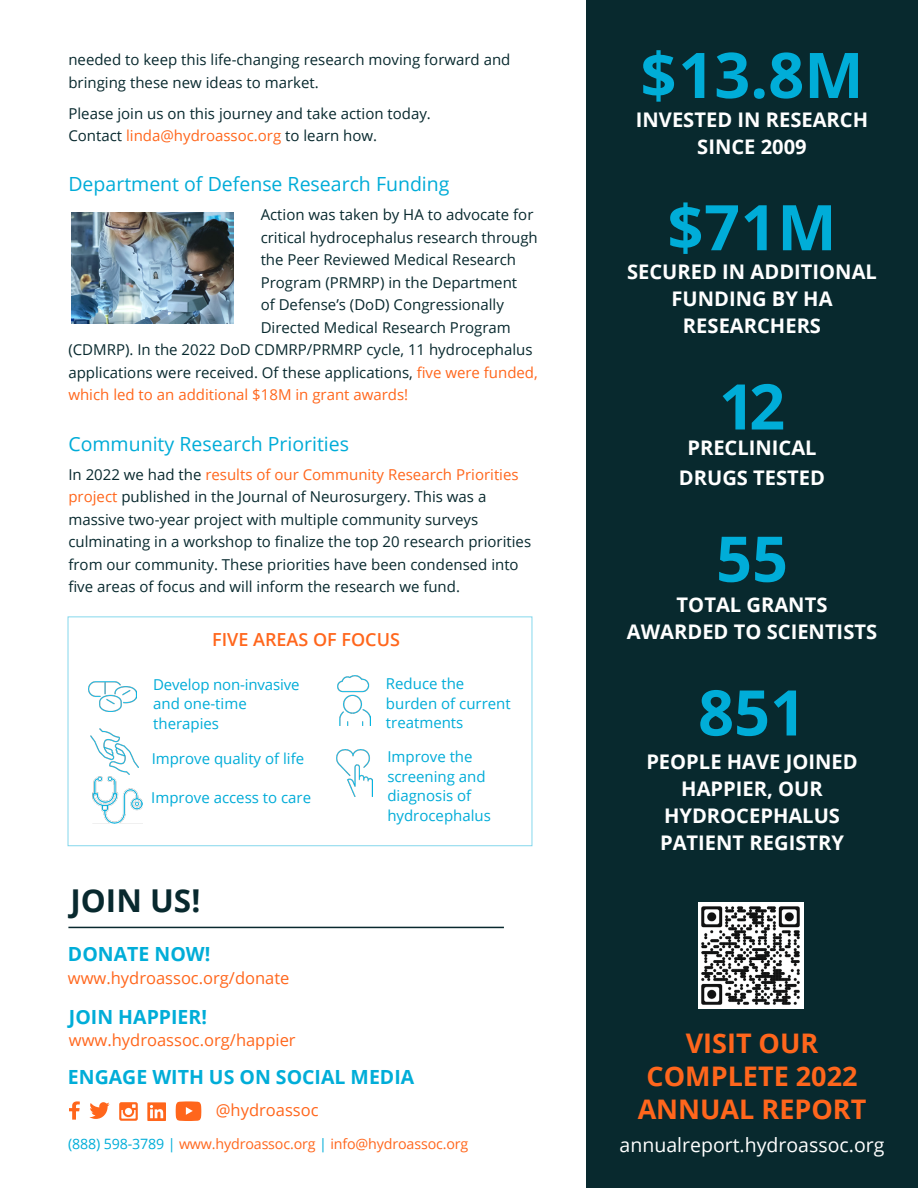
<style>
.page{position:relative;width:918px;height:1188px;background:#fff}
.page>*{position:absolute;margin:0;border:0;box-sizing:border-box;transform-origin:0 0}
.t1{font:700 63px "Open Sans";color:#00add8}
._2017_Body{font:700 31.5px "Open Sans";color:#08292e}
._2017_Body-2{font:700 27px/33px "Open Sans";color:#ff661c;text-align:center}
.t2{font:700 20.1px/27px "Open Sans";color:#fff;text-align:center}
._2018_subhead{font:19.5px "Open Sans";color:#00acd8}
._2017_Body-3{font:700 19.5px "Open Sans";color:#00add8}
._2017_Body-4{font:19.5px "Open Sans";color:#fff}
._2018_subhead-2{font:600 18px "Open Sans";color:#ff661c}
._2017_Body-5{font:16.5px "Open Sans";color:#ff661c}
._2018_Body{font:15px/22.5px "Open Sans";color:#08292e}
._2018_subhead-3{font:15px/19.5px "Open Sans";color:#00acd8}
._2018_Body-2{font:15px "Open Sans";color:#ff661c}
.t3{font:14.25px "Open Sans";letter-spacing:-.01em;color:#ff661c}
.s1{color:#ff661c}
.s2{color:#00add8}
</style>
<div class="page">
<div style="left:586px;top:0;width:332px;height:1188px;background:#08292e"></div>
<hr style="left:68px;top:927px;width:436px;height:1px;background:#08292e">
<svg style="left:89px;top:1102px;width:21px;height:17px"></svg>
<svg style="left:119px;top:1102px;width:19px;height:19px"></svg>
<svg style="left:69px;top:1101px;width:11px;height:19px"></svg>
<svg style="left:147px;top:1102px;width:19px;height:19px"></svg>
<svg style="left:176px;top:1101px;width:25px;height:20px"></svg>
<img style="left:699px;top:902px;width:105px;height:106px">
<img style="left:72px;top:213px;width:162px;height:111px">
<img style="left:88px;top:681px;width:49px;height:31px">
<img style="left:338px;top:675px;width:32px;height:51px">
<img style="left:90px;top:729px;width:49px;height:45px">
<img style="left:336px;top:750px;width:37px;height:47px">
<img style="left:92px;top:777px;width:51px;height:46px">
<p class="_2018_Body" style="left:68px;top:48px;width:444px">needed to keep this life-changing research moving forward and bringing these new ideas to market.</p>
<p class="_2018_Body" style="left:68px;top:101px;width:364px">Please join us on this journey and take action today.<br>Contact <span class="s1">linda@hydroassoc.org</span> to learn how.</p>
<p class="_2018_subhead" style="left:68px;top:171px;width:383px">Department of Defense Research Funding</p>
<p class="_2018_Body" style="left:261px;top:203px;width:274px">Action was taken by HA to advocate for</p>
<p class="_2018_Body" style="left:261px;top:226px;width:279px">critical hydrocephalus research through</p>
<p class="_2018_Body" style="left:261px;top:248px;width:257px">the Peer Reviewed Medical Research</p>
<p class="_2018_Body" style="left:261px;top:271px;width:258px">Program (PRMRP) in the Department</p>
<p class="_2018_Body" style="left:261px;top:293px;width:245px">of Defense’s (DoD) Congressionally</p>
<p class="_2018_Body" style="left:261px;top:316px;width:252px">Directed Medical Research Program</p>
<p class="_2018_Body" style="left:68px;top:338px;width:466px">(CDMRP). In the 2022 DoD CDMRP/PRMRP cycle, 11 hydrocephalus</p>
<p class="_2018_Body" style="left:68px;top:361px;width:471px">applications were received. Of these applications, <span class="s1">five were funded,</span></p>
<p class="_2018_Body-2" style="left:68px;top:385px;width:341px">which led to an additional $18M in grant awards!</p>
<p class="_2018_subhead" style="left:68px;top:430px;width:282px">Community Research Priorities</p>
<p class="_2018_Body" style="left:68px;top:463px;width:464px">In 2022 we had the <span class="s1">results of our Community Research Priorities project</span> published in the Journal of Neurosurgery. This was a massive two-year project with multiple community surveys culminating in a workshop to finalize the top 20 research priorities from our community. These priorities have been condensed into five areas of focus and will inform the research we fund.</p>
<p class="_2018_subhead-2" style="left:212px;top:627px;width:189px">FIVE AREAS OF FOCUS</p>
<p class="_2018_subhead-3" style="left:153px;top:674px;width:148px">Develop non-invasive and one-time therapies</p>
<p class="_2018_subhead-3" style="left:386px;top:674px;width:126px">Reduce the burden of current treatments</p>
<p class="_2018_subhead-3" style="left:152px;top:748px;width:154px">Improve quality of life</p>
<p class="_2018_subhead-3" style="left:387px;top:747px;width:105px">Improve the screening and diagnosis of hydrocephalus</p>
<p class="_2018_subhead-3" style="left:151px;top:787px;width:161px">Improve access to care</p>
<p class="_2017_Body" style="left:70px;top:878px;width:131px">JOIN US!</p>
<p class="_2017_Body-3" style="left:68px;top:941px;width:144px">DONATE NOW!</p>
<p class="_2017_Body-5" style="left:68px;top:967px;width:223px">www.hydroassoc.org/donate</p>
<p class="_2017_Body-3" style="left:69px;top:1003px;width:140px">JOIN HAPPIER!</p>
<p class="_2017_Body-5" style="left:69px;top:1029px;width:228px">www.hydroassoc.org/happier</p>
<p class="_2017_Body-3" style="left:68px;top:1064px;width:348px">ENGAGE WITH US ON SOCIAL MEDIA</p>
<p class="_2017_Body-5" style="left:216px;top:1098px;width:104px">@hydroassoc</p>
<p class="t3" style="left:68px;top:1134px;width:402px"><span class="s2">(888) 598-3789 |</span> www.hydroassoc.org <span class="s2">|</span> info@hydroassoc.org</p>
<p class="t1" style="left:640px;top:31px;width:225px">$13.8M</p>
<p class="t2" style="left:697px;top:132px;width:111px">SINCE 2009</p>
<p class="t2" style="left:636px;top:105px;width:234px">INVESTED IN RESEARCH</p>
<p class="t1" style="left:667px;top:183px;width:171px">$71M</p>
<p class="t2" style="left:671px;top:284px;width:163px">FUNDING BY HA<br>RESEARCHERS</p>
<p class="t2" style="left:627px;top:257px;width:251px">SECURED IN ADDITIONAL</p>
<p class="t1" style="left:719px;top:362px;width:68px">12</p>
<p class="t2" style="left:679px;top:432px;width:148px;line-height:30px">PRECLINICAL<br>DRUGS TESTED</p>
<p class="t1" style="left:716px;top:514px;width:73px">55</p>
<p class="t2" style="left:627px;top:590px;width:252px">TOTAL GRANTS<br>AWARDED TO SCIENTISTS</p>
<p class="t1" style="left:698px;top:668px;width:109px">851</p>
<p class="t2" style="left:646px;top:747px;width:213px">PEOPLE HAVE JOINED<br>HAPPIER, OUR<br>HYDROCEPHALUS<br>PATIENT REGISTRY</p>
<p class="_2017_Body-2" style="left:638px;top:1026px;width:230px">VISIT OUR<br>COMPLETE 2022<br>ANNUAL REPORT</p>
<p class="_2017_Body-4" style="left:620px;top:1132px;width:266px">annualreport.hydroassoc.org</p>
</div>
